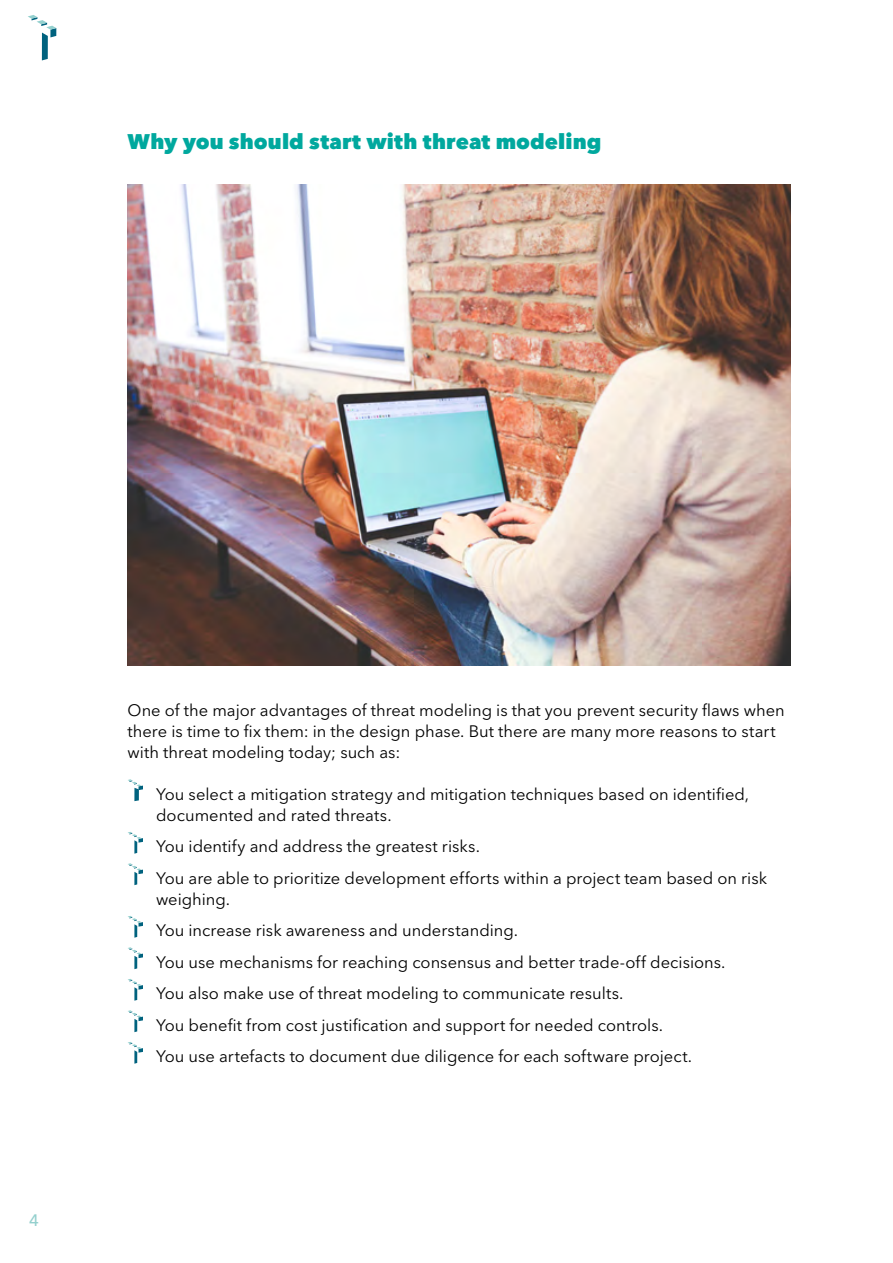
<style>
.page{position:relative;width:893px;height:1263px;background:#fff}
.page>*{position:absolute;margin:0;border:0;box-sizing:border-box;transform-origin:0 0}
.t1{font:800 21px "Avenir Next LT Pro";letter-spacing:.005em;color:#00a89e}
.t2{font:16.5px/31.5px "Avenir Next LT Pro";color:#000}
.t3{font:500 16.5px "Avenir Next LT Pro";color:#94d0ce}
</style>
<div class="page">
<svg style="left:28px;top:15px;width:28px;height:45px"></svg>
<svg style="left:128px;top:779px;width:15px;height:22px"></svg>
<svg style="left:128px;top:832px;width:15px;height:22px"></svg>
<svg style="left:128px;top:863px;width:15px;height:22px"></svg>
<svg style="left:128px;top:916px;width:15px;height:22px"></svg>
<svg style="left:128px;top:947px;width:15px;height:22px"></svg>
<svg style="left:128px;top:979px;width:15px;height:22px"></svg>
<svg style="left:128px;top:1010px;width:15px;height:22px"></svg>
<svg style="left:128px;top:1042px;width:15px;height:22px"></svg>
<img style="left:128px;top:185px;width:663px;height:480px">
<p class="t1" style="left:128px;top:128px;width:475px">Why you should start with threat modeling</p>
<p class="t3" style="left:29px;top:1206px;width:11px">4</p>
<p class="t2" style="left:128px;top:699px;width:659px;line-height:21px">One of the major advantages of threat modeling is that you prevent security flaws when there is time to fix them: in the design phase. But there are many more reasons to start with threat modeling today; such as:</p>
<p class="t2" style="left:156px;top:783px;width:595px;line-height:21px">You select a mitigation strategy and mitigation techniques based on identified, documented and rated threats.</p>
<p class="t2" style="left:156px;top:830px;width:613px">You identify and address the greatest risks.<br>You are able to prioritize development efforts within a project team based on risk</p>
<p class="t2" style="left:156px;top:883px;width:571px">weighing.<br>You increase risk awareness and understanding.<br>You use mechanisms for reaching consensus and better trade-off decisions.<br>You also make use of threat modeling to communicate results.<br>You benefit from cost justification and support for needed controls.<br>You use artefacts to document due diligence for each software project.</p>
</div>
